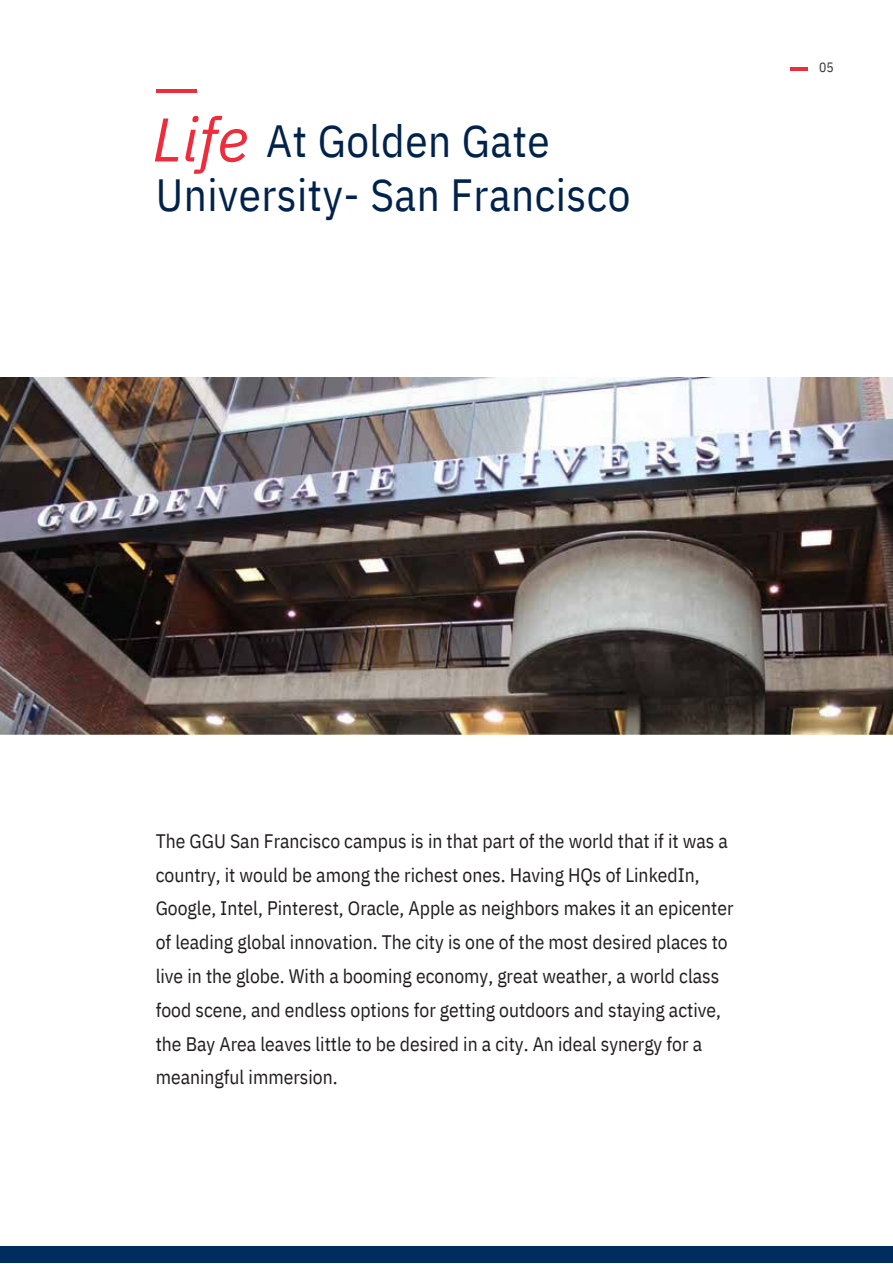
<style>
.page{position:relative;width:893px;height:1264px;background:#fff}
.page>*{position:absolute;margin:0;border:0;box-sizing:border-box;transform-origin:0 0}
.t1{font:italic 61.5px "IBM Plex Sans";color:#ee2c3c}
.t2{font:45px "IBM Plex Sans Cond";letter-spacing:.01em;color:#00224b}
.t3{font:19.5px/33.8px "IBM Plex Sans Cond";color:#211c1d}
.t4{font:13.5px "IBM Plex Sans Cond";color:#333}
</style>
<div class="page">
<hr style="left:156px;top:89px;width:40px;height:3px;background:#ee2c3c">
<div style="left:0;top:1245px;width:892px;height:17px;background:#002d5d"></div>
<hr style="left:790px;top:68px;width:17px;height:3px;background:#ee2c3c">
<img style="left:0;top:377px;width:892px;height:358px">
<p class="t1" style="left:152px;top:98px;width:98px">Life</p>
<p class="t2" style="left:266px;top:110px;width:285px">At Golden Gate</p>
<p class="t2" style="left:156px;top:164px;width:476px">University- San Francisco</p>
<p class="t4" style="left:819px;top:58px;width:16px">05</p>
<p class="t3" style="left:156px;top:823px;width:579px">The GGU San Francisco campus is in that part of the world that if it was a country, it would be among the richest ones. Having HQs of LinkedIn, Google, Intel, Pinterest, Oracle, Apple as neighbors makes it an epicenter of leading global innovation. The city is one of the most desired places to live in the globe. With a booming economy, great weather, a world class food scene, and endless options for getting outdoors and staying active, the Bay Area leaves little to be desired in a city. An ideal synergy for a meaningful immersion.</p>
</div>
